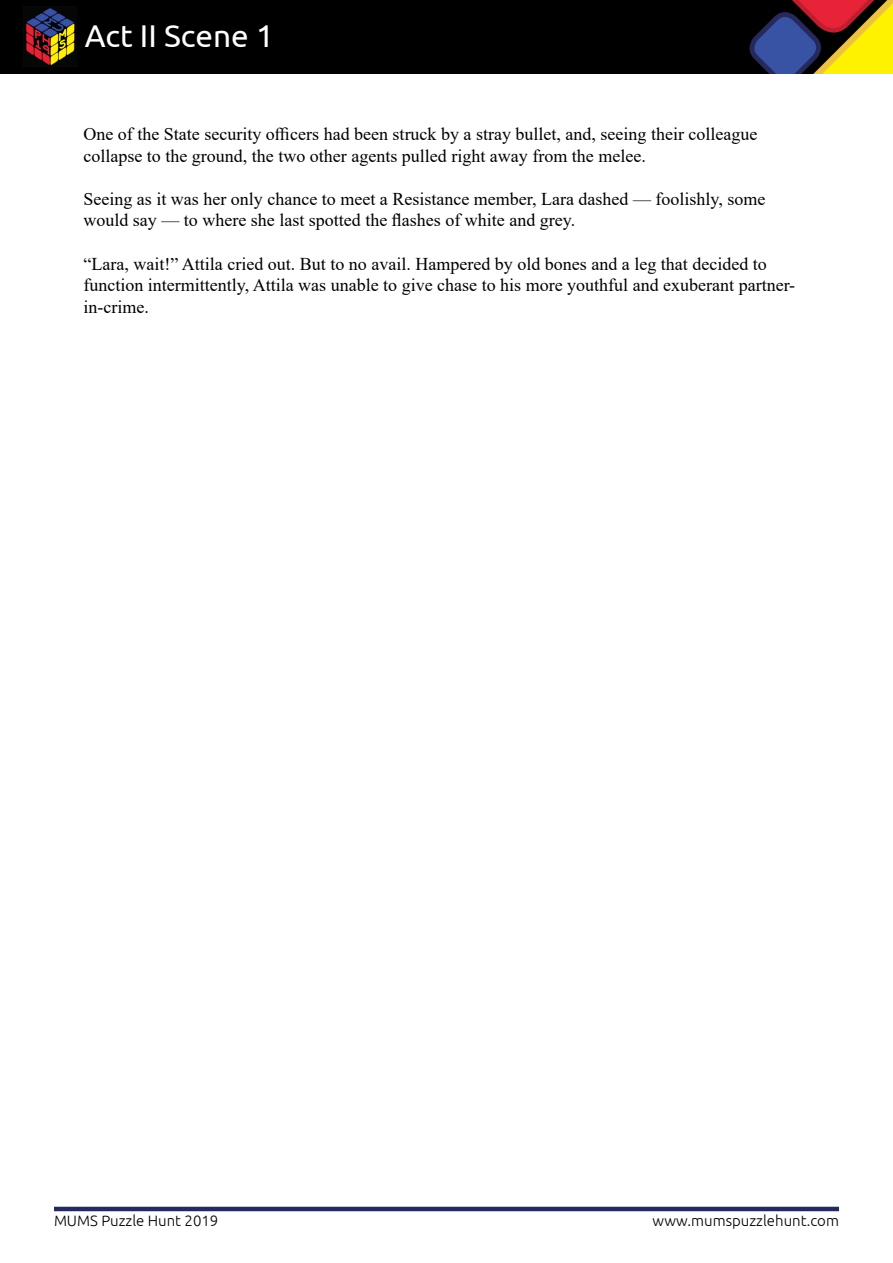
<style>
.page{position:relative;width:893px;height:1263px;background:#fff}
.page>*{position:absolute;margin:0;border:0;box-sizing:border-box;transform-origin:0 0}
.t1{font:31.5px "Ubuntu";color:#fff}
.t2{font:18px/21.6px "Times New Roman";color:#000}
.t3{font:300 15px "Ubuntu";color:#000}
</style>
<div class="page">
<div style="left:0;top:0;width:893px;height:73px;background:#000"></div>
<svg style="left:749px;top:0;width:144px;height:73px"></svg>
<img style="left:26px;top:8px;width:49px;height:57px">
<hr style="left:54px;top:1207px;width:785px;height:4px;background:#26295c">
<p class="t1" style="left:85px;top:17px;width:191px">Act II Scene 1</p>
<p class="t2" style="left:83px;top:123px;width:676px">One of the State security officers had been struck by a stray bullet, and, seeing their colleague collapse to the ground, the two other agents pulled right away from the melee.</p>
<p class="t2" style="left:83px;top:187px;width:683px">Seeing as it was her only chance to meet a Resistance member, Lara dashed — foolishly, some would say — to where she last spotted the flashes of white and grey.</p>
<p class="t2" style="left:83px;top:252px;width:713px">“Lara, wait!” Attila cried out. But to no avail. Hampered by old bones and a leg that decided to function intermittently, Attila was unable to give chase to his more youthful and exuberant partner&shy;in-crime.</p>
<p class="t3" style="left:54px;top:1211px;width:166px">MUMS Puzzle Hunt 2019</p>
<p class="t3" style="left:652px;top:1211px;width:188px">www.mumspuzzlehunt.com</p>
</div>
